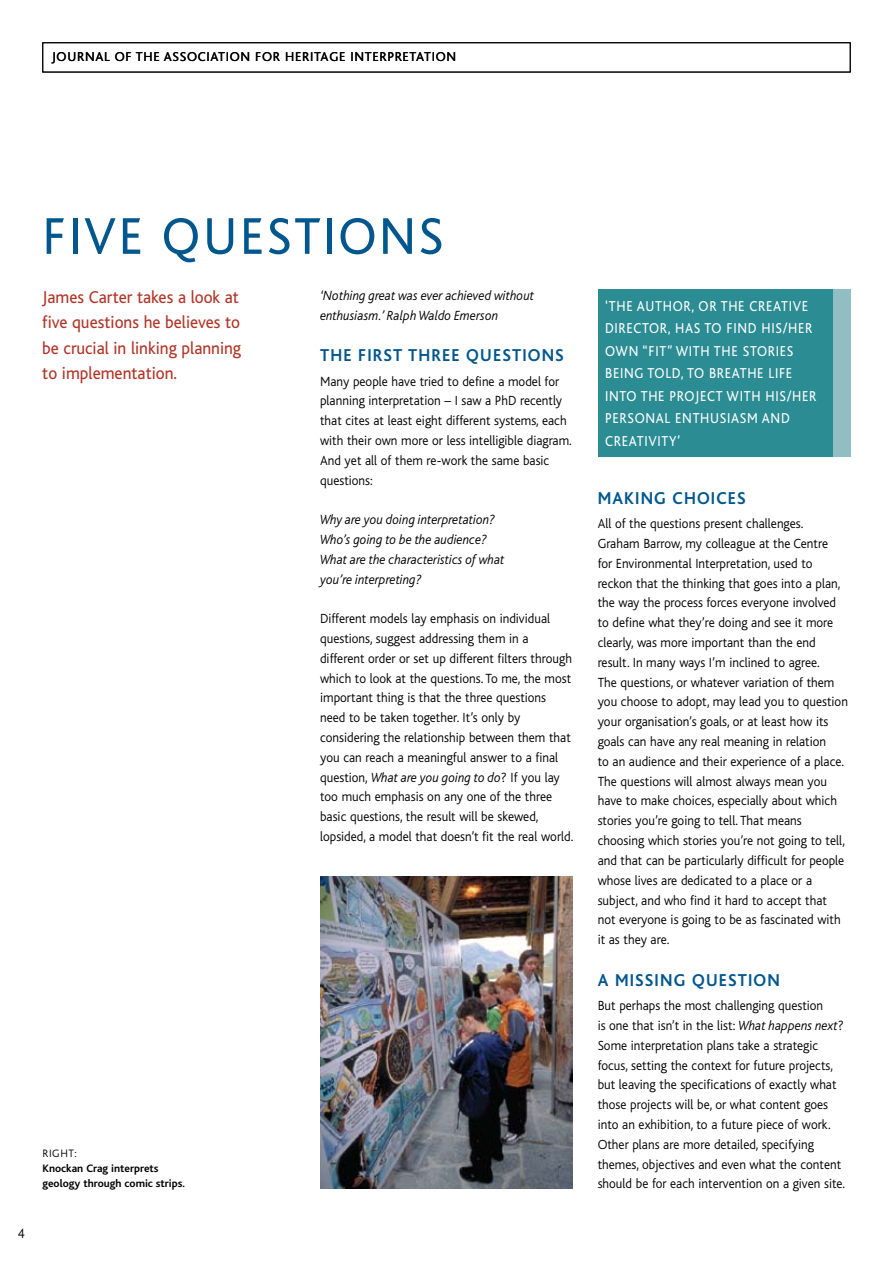
<style>
.page{position:relative;width:893px;height:1263px;background:#fff}
.page>*{position:absolute;margin:0;border:0;box-sizing:border-box;transform-origin:0 0}
.t1{font:54px "Bliss";letter-spacing:.05em;color:#00578e;scale:.95 1}
.t2{font:18px/25.5px "Bliss";color:#b23427;scale:.95 1}
.t3{font:700 18px "Bliss";letter-spacing:.065em;color:#00578e;scale:.95 1}
.t4{font:15px/22.5px "Bliss";letter-spacing:.05em;color:#fff;scale:.9 1}
.t5{font:300 13.8px/19.8px "Bliss";color:#000;scale:.95 1}
.t6{font:italic 300 13.8px/19.8px "Bliss";color:#000;scale:.95 1}
.t7{font:13.5px "Bliss";letter-spacing:.05em;color:#000}
.t8{font:700 11.25px/15px "Bliss";color:#000}
.t9{font:300 11.25px "Bliss";letter-spacing:.05em;color:#000}
.s1{font-style:italic}
</style>
<div class="page">
<div style="left:598px;top:289px;width:252px;height:168px;background:#2b8c93"></div>
<div style="left:833px;top:289px;width:17px;height:168px;background:#90bec2"></div>
<img style="left:320px;top:876px;width:253px;height:312px">
<p class="t7" style="left:52px;top:49px;width:406px">JOURNAL OF THE ASSOCIATION FOR H ERITAGE INTERPRETATION</p>
<h1 class="t1" style="left:43px;top:208px;width:423px">FIVE QUESTIONS</h1>
<p class="t6" style="left:320px;top:286px;width:227px">‘Nothing great was ever achieved without enthusiasm.’ Ralph Waldo Emerson</p>
<h2 class="t3" style="left:320px;top:346px;width:181px">THE FIRST THREE QUESTIONS</h2>
<p class="t5" style="left:320px;top:371px;width:267px">Many people have tried to define a model for planning interpretation – I saw a PhD recently that cites at least eight different systems, each with their own more or less intelligible diagram.<br>And yet all of them re-work the same basic questions:</p>
<p class="t6" style="left:320px;top:510px;width:196px">Why are you doing interpretation?<br>Who’s going to be the audience?<br>What are the characteristics of what you’re interpreting?</p>
<p class="t5" style="left:320px;top:609px;width:268px">Different models lay emphasis on individual questions, suggest addressing them in a different order or set up different filters through which to look at the questions. To me, the most important thing is that the three questions need to be taken together. It’s only by considering the relationship between them that you can reach a meaningful answer to a final question, <span class="s1">What are you going to do</span>? If you lay too much emphasis on any one of the three basic questions, the result will be skewed, lopsided, a model that doesn’t fit the real world.</p>
<h2 class="t2" style="left:42px;top:285px;width:211px">JAMES CARTER TAKES A LOOK AT<br>FIVE QUESTIONS HE BELIEVES TO<br>BE CRUCIAL IN LINKING PLANNING<br>TO IMPLEMENTATION.</h2>
<p class="t5" style="left:18px;top:1224px;width:9px">4</p>
<p class="t9" style="left:43px;top:1147px;width:36px">RIGHT:</p>
<p class="t8" style="left:43px;top:1160px;width:144px">KNOCKAN CRAG INTERPRETS<br>GEOLOGY THROUGH COMIC STRIPS.</p>
<p class="t4" style="left:605px;top:295px;width:236px">‘THE AUTHOR, OR THE CREATIVE<br>DI RECTOR, HAS TO FI ND HIS/HER<br>OWN “FIT” WITH THE STORI ES<br>BEING TOLD, TO BREATHE LIFE<br>I NTO THE PROJECT WITH HIS/HER<br>PERSONAL ENTHUSIASM AND<br>CREATIVITY’</p>
<h2 class="t3" style="left:598px;top:489px;width:91px">MAKING CHOICES</h2>
<p class="t5" style="left:598px;top:514px;width:265px">All of the questions present challenges.<br>Graham Barrow, my colleague at the Centre<br>for Environmental Interpretation, used to reckon that the thinking that goes into a plan, the way the process forces everyone involved to define what they’re doing and see it more clearly, was more important than the end result. In many ways I’m inclined to agree.<br>The questions, or whatever variation of them you choose to adopt, may lead you to question your organisation’s goals, or at least how its goals can have any real meaning in relation<br>to an audience and their experience of a place.<br>The questions will almost always mean you have to make choices, especially about which stories you’re going to tell. That means choosing which stories you’re not going to tell, and that can be particularly difficult for people whose lives are dedicated to a place or a subject, and who find it hard to accept that not everyone is going to be as fascinated with it as they are.</p>
<h2 class="t3" style="left:598px;top:971px;width:30px">A MISSIN</h2>
<h2 class="t3" style="left:674px;top:971px;width:46px">G QUESTION</h2>
<p class="t5" style="left:598px;top:996px;width:262px">But perhaps the most challenging question<br>is one that isn’t in the list: <span class="s1">What happens next</span>?<br>Some interpretation plans take a strategic focus, setting the context for future projects, but leaving the specifications of exactly what those projects will be, or what content goes into an exhibition, to a future piece of work.<br>Other plans are more detailed, specifying themes, objectives and even what the content should be for each intervention on a given site.</p>
</div>
